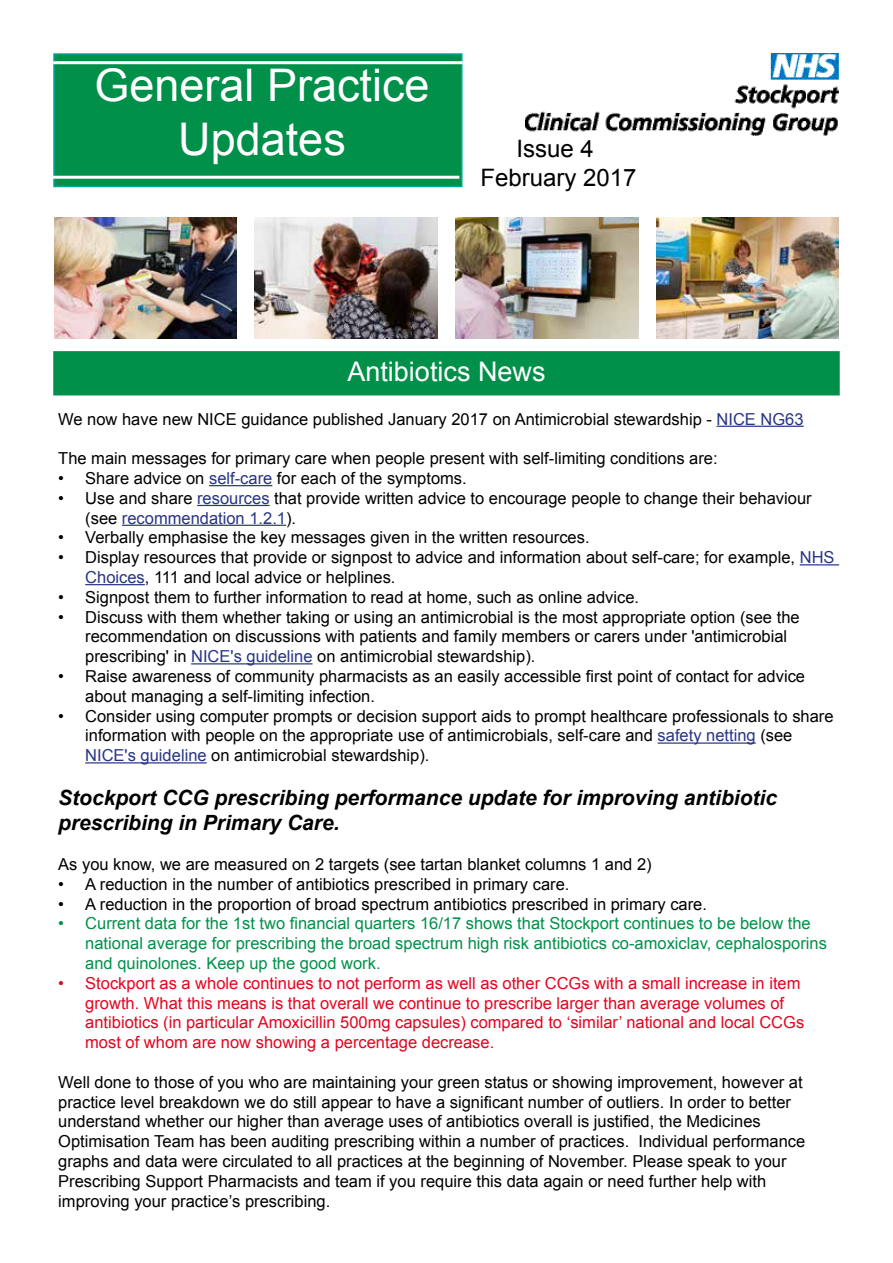
<style>
.page{position:relative;width:893px;height:1263px;background:#fff}
.page>*{position:absolute;margin:0;border:0;box-sizing:border-box;transform-origin:0 0}
.t1{font:45px/54px "Arial";color:#fff;text-align:center}
.t2{font:27px "Arial";color:#fff}
.t3{font:24px/28.8px "Arial";color:#000;text-align:center}
.t4{font:italic 700 21px/25.2px "Arial";color:#000}
.t5{font:16.5px/19.8px "Arial";color:#000}
.t6{font:16.5px/19.8px "Arial";color:#e30520}
.t7{font:16.5px/19.8px "Arial";color:#00904a}
.s1{color:#283583}
</style>
<div class="page">
<div style="left:53px;top:53px;width:410px;height:134px;background:#00904a;border:2px solid #00a49b"></div>
<img style="left:54px;top:217px;width:183px;height:122px">
<img style="left:255px;top:217px;width:182px;height:122px">
<img style="left:455px;top:217px;width:183px;height:122px">
<img style="left:656px;top:217px;width:183px;height:122px">
<hr style="left:53px;top:61px;width:410px;height:3px;background:#fff">
<hr style="left:50px;top:176px;width:409px;height:3px;background:#fff">
<img style="left:526px;top:53px;width:313px;height:82px">
<div style="left:54px;top:352px;width:785px;height:43px;background:#00904a"></div>
<div style="left:53px;top:351px;width:787px;height:44px;border:2px solid #00904a"></div>
<hr style="left:716px;top:426px;width:88px;height:1px;background:#283583">
<hr style="left:209px;top:485px;width:63px;height:1px;background:#283583">
<hr style="left:197px;top:505px;width:73px;height:1px;background:#283583">
<hr style="left:122px;top:525px;width:164px;height:1px;background:#283583">
<hr style="left:800px;top:564px;width:39px;height:1px;background:#283583">
<hr style="left:85px;top:584px;width:60px;height:1px;background:#283583">
<hr style="left:191px;top:663px;width:122px;height:1px;background:#283583">
<hr style="left:658px;top:742px;width:98px;height:2px;background:#283583">
<hr style="left:85px;top:762px;width:122px;height:1px;background:#283583">
<h1 class="t1" style="left:94px;top:59px;width:337px">General Practice<br>Updates</h1>
<h3 class="t3" style="left:480px;top:134px;width:158px">Issue 4<br>February 2017</h3>
<h2 class="t2" style="left:347px;top:354px;width:200px">Antibiotics News</h2>
<p class="t5" style="left:58px;top:409px;width:747px">We now have new NICE guidance published January 2017 on Antimicrobial stewardship - <span class="s1">NICE NG63</span></p>
<p class="t5" style="left:58px;top:449px;width:661px">The main messages for primary care when people present with self-limiting conditions are:</p>
<p class="t5" style="left:58px;top:468px;width:410px">• Share advice on <span class="s1">self-care</span> for each of the symptoms.</p>
<p class="t5" style="left:85px;top:488px;width:728px;text-indent:-27px">• Use and share <span class="s1">resources</span> that provide written advice to encourage people to change their behaviour (see <span class="s1">recommendation 1.2.1</span>).</p>
<p class="t5" style="left:58px;top:528px;width:533px">• Verbally emphasise the key messages given in the written resources.</p>
<p class="t5" style="left:85px;top:548px;width:751px;text-indent:-27px">• Display resources that provide or signpost to advice and information about self-care; for example, <span class="s1">NHS<br>Choices</span>, 111 and local advice or helplines.</p>
<p class="t5" style="left:58px;top:587px;width:582px">• Signpost them to further information to read at home, such as online advice.</p>
<p class="t5" style="left:85px;top:607px;width:716px;text-indent:-27px">• Discuss with them whether taking or using an antimicrobial is the most appropriate option (see the recommendation on discussions with patients and family members or carers under 'antimicrobial prescribing' in <span class="s1">NICE's guideline</span> on antimicrobial stewardship).</p>
<p class="t5" style="left:85px;top:666px;width:721px;text-indent:-27px">• Raise awareness of community pharmacists as an easily accessible first point of contact for advice about managing a self-limiting infection.</p>
<p class="t5" style="left:85px;top:706px;width:750px;text-indent:-27px">• Consider using computer prompts or decision support aids to prompt healthcare professionals to share information with people on the appropriate use of antimicrobials, self-care and <span class="s1">safety netting</span> (see<br><span class="s1">NICE's guideline</span> on antimicrobial stewardship).</p>
<p class="t4" style="left:58px;top:786px;width:720px">Stockport CCG prescribing performance update for improving antibiotic prescribing in Primary Care.</p>
<p class="t5" style="left:58px;top:854px;width:595px">As you know, we are measured on 2 targets (see tartan blanket columns 1 and 2)</p>
<p class="t5" style="left:58px;top:874px;width:513px">• A reduction in the number of antibiotics prescribed in primary care.</p>
<p class="t5" style="left:58px;top:894px;width:650px">• A reduction in the proportion of broad spectrum antibiotics prescribed in primary care.</p>
<p class="t7" style="left:85px;top:914px;width:743px;text-indent:-27px">• Current data for the 1st two financial quarters 16/17 shows that Stockport continues to be below the national average for prescribing the broad spectrum high risk antibiotics co-amoxiclav, cephalosporins and quinolones. Keep up the good work.</p>
<p class="t6" style="left:85px;top:973px;width:720px;text-indent:-27px">• Stockport as a whole continues to not perform as well as other CCGs with a small increase in item growth. What this means is that overall we continue to prescribe larger than average volumes of antibiotics (in particular Amoxicillin 500mg capsules) compared to ‘similar’ national and local CCGs most of whom are now showing a percentage decrease.</p>
<p class="t5" style="left:58px;top:1072px;width:749px">Well done to those of you who are maintaining your green status or showing improvement, however at practice level breakdown we do still appear to have a significant number of outliers. In order to better understand whether our higher than average uses of antibiotics overall is justified, the Medicines Optimisation Team has been auditing prescribing within a number of practices. Individual performance graphs and data were circulated to all practices at the beginning of November. Please speak to your Prescribing Support Pharmacists and team if you require this data again or need further help with improving your practice’s prescribing.</p>
</div>
